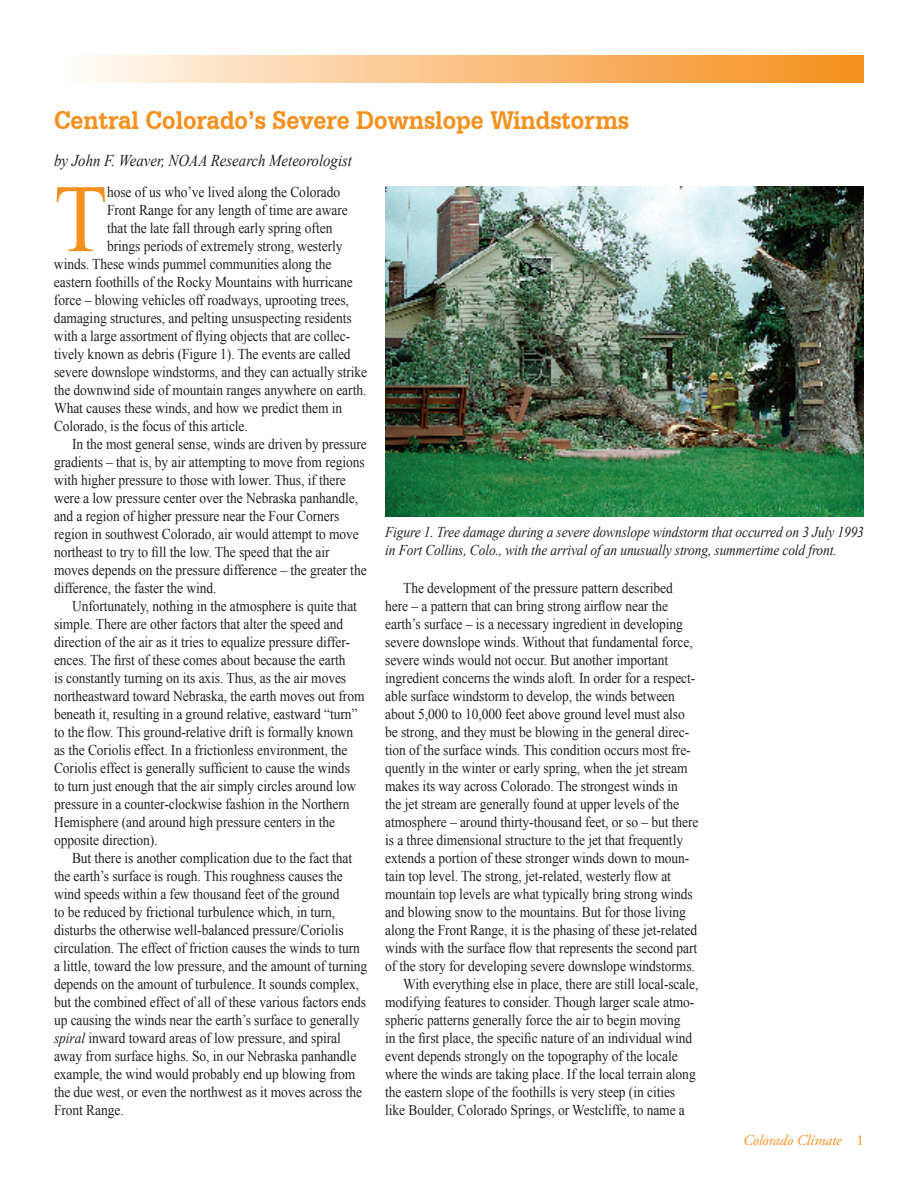
<style>
.page{position:relative;width:918px;height:1188px;background:#fff}
.page>*{position:absolute;margin:0;border:0;box-sizing:border-box;transform-origin:0 0}
.t1{font:96.6px "Times New Roman";color:#f4901d;scale:.9 1}
.t2{font:700 27px "Serifa BT";color:#f4901d;scale:.9 1}
.t3{font:italic 16.5px "Times New Roman";color:#231f20;scale:.9 1}
.t4{font:15px "Times New Roman";letter-spacing:-.005em;color:#231f20;scale:.9 1}
.t5{font:italic 15px/18px "Times New Roman";letter-spacing:-.01em;color:#231f20;scale:.9 1}
.t6{font:italic 15px "Adobe Garamond";color:#f4901d}
.s1{font-style:italic}
.s2{font-style:normal}
</style>
<div class="page">
<div style="left:54px;top:55px;width:810px;height:27px;background:linear-gradient(to right,#fffcf8,#f58c19)"></div>
<img style="left:385px;top:187px;width:479px;height:329px">
<h2 class="t2" style="left:54px;top:103px;width:641px">Central Colorado’s Severe Downslope Windstorms</h2>
<p class="t3" style="left:54px;top:149px;width:333px">by John F. Weaver, NOAA Research Meteorologist</p>
<h1 class="t1" style="left:54px;top:154px;width:60px">T</h1>
<p class="t4" style="left:107px;top:182px;width:260px">hose of us who’ve lived along the Colorado</p>
<p class="t4" style="left:107px;top:200px;width:269px">Front Range for any length of time are aware</p>
<p class="t4" style="left:107px;top:218px;width:252px">that the late fall through early spring often</p>
<p class="t4" style="left:107px;top:236px;width:263px">brings periods of extremely strong, westerly</p>
<p class="t4" style="left:54px;top:254px;width:310px">winds. These winds pummel communities along the</p>
<p class="t4" style="left:54px;top:272px;width:334px">eastern foothills of the Rocky Mountains with hurricane</p>
<p class="t4" style="left:54px;top:290px;width:329px">force – blowing vehicles off roadways, uprooting trees,</p>
<p class="t4" style="left:54px;top:308px;width:332px">damaging structures, and pelting unsuspecting residents</p>
<p class="t4" style="left:54px;top:326px;width:331px">with a large assortment of flying objects that are collec-</p>
<p class="t4" style="left:54px;top:344px;width:331px">tively known as debris (Figure 1). The events are called</p>
<p class="t4" style="left:54px;top:362px;width:350px">severe downslope windstorms, and they can actually strike</p>
<p class="t4" style="left:54px;top:380px;width:349px">the downwind side of mountain ranges anywhere on earth.</p>
<p class="t4" style="left:54px;top:398px;width:322px">What causes these winds, and how we predict them in</p>
<p class="t4" style="left:54px;top:416px;width:217px">Colorado, is the focus of this article.</p>
<p class="t4" style="left:72px;top:434px;width:329px">In the most general sense, winds are driven by pressure</p>
<p class="t4" style="left:54px;top:452px;width:347px">gradients – that is, by air attempting to move from regions</p>
<p class="t4" style="left:54px;top:470px;width:326px">with higher pressure to those with lower. Thus, if there</p>
<p class="t4" style="left:54px;top:488px;width:339px">were a low pressure center over the Nebraska panhandle,</p>
<p class="t4" style="left:54px;top:506px;width:319px">and a region of higher pressure near the Four Corners</p>
<p class="t4" style="left:54px;top:524px;width:340px">region in southwest Colorado, air would attempt to move</p>
<p class="t4" style="left:54px;top:542px;width:308px">northeast to try to fill the low. The speed that the air</p>
<p class="t4" style="left:54px;top:560px;width:349px">moves depends on the pressure difference – the greater the</p>
<p class="t4" style="left:54px;top:578px;width:182px">difference, the faster the wind.</p>
<p class="t4" style="left:72px;top:596px;width:318px">Unfortunately, nothing in the atmosphere is quite that</p>
<p class="t4" style="left:54px;top:614px;width:323px">simple. There are other factors that alter the speed and</p>
<p class="t4" style="left:54px;top:632px;width:330px">direction of the air as it tries to equalize pressure differ-</p>
<p class="t4" style="left:54px;top:650px;width:326px">ences. The first of these comes about because the earth</p>
<p class="t4" style="left:54px;top:668px;width:326px">is constantly turning on its axis. Thus, as the air moves</p>
<p class="t4" style="left:54px;top:686px;width:347px">northeastward toward Nebraska, the earth moves out from</p>
<p class="t4" style="left:54px;top:704px;width:339px">beneath it, resulting in a ground relative, eastward “turn”</p>
<p class="t4" style="left:54px;top:722px;width:334px">to the flow. This ground-relative drift is formally known</p>
<p class="t4" style="left:54px;top:740px;width:328px">as the Coriolis effect. In a frictionless environment, the</p>
<p class="t4" style="left:54px;top:758px;width:330px">Coriolis effect is generally sufficient to cause the winds</p>
<p class="t4" style="left:54px;top:776px;width:337px">to turn just enough that the air simply circles around low</p>
<p class="t4" style="left:54px;top:794px;width:330px">pressure in a counter-clockwise fashion in the Northern</p>
<p class="t4" style="left:54px;top:812px;width:314px">Hemisphere (and around high pressure centers in the</p>
<p class="t4" style="left:54px;top:830px;width:117px">opposite direction).</p>
<p class="t4" style="left:72px;top:848px;width:313px">But there is another complication due to the fact that</p>
<p class="t4" style="left:54px;top:866px;width:323px">the earth’s surface is rough. This roughness causes the</p>
<p class="t4" style="left:54px;top:884px;width:319px">wind speeds within a few thousand feet of the ground</p>
<p class="t4" style="left:54px;top:902px;width:314px">to be reduced by frictional turbulence which, in turn,</p>
<p class="t4" style="left:54px;top:920px;width:323px">disturbs the otherwise well-balanced pressure/Coriolis</p>
<p class="t4" style="left:54px;top:938px;width:341px">circulation. The effect of friction causes the winds to turn</p>
<p class="t4" style="left:54px;top:956px;width:350px">a little, toward the low pressure, and the amount of turning</p>
<p class="t4" style="left:54px;top:974px;width:341px">depends on the amount of turbulence. It sounds complex,</p>
<p class="t4" style="left:54px;top:992px;width:348px">but the combined effect of all of these various factors ends</p>
<p class="t4" style="left:54px;top:1010px;width:341px">up causing the winds near the earth’s surface to generally</p>
<p class="t4" style="left:54px;top:1028px;width:320px"><span class="s1">spiral</span> inward toward areas of low pressure, and spiral</p>
<p class="t4" style="left:54px;top:1046px;width:337px">away from surface highs. So, in our Nebraska panhandle</p>
<p class="t4" style="left:54px;top:1064px;width:336px">example, the wind would probably end up blowing from</p>
<p class="t4" style="left:54px;top:1082px;width:344px">the due west, or even the northwest as it moves across the</p>
<p class="t4" style="left:54px;top:1100px;width:79px">Front Range.</p>
<p class="t5" style="left:385px;top:522px;width:534px">Figure 1. Tree damage during a severe downslope windstorm that occurred on 3 July 1993 in Fort Collins, Colo., with the arrival of an unusually strong, summertime cold front.</p>
<p class="t4" style="left:403px;top:578px;width:301px">The development of the pressure pattern described</p>
<p class="t4" style="left:385px;top:596px;width:316px">here – a pattern that can bring strong airflow near the</p>
<p class="t4" style="left:385px;top:614px;width:332px">earth’s surface – is a necessary ingredient in developing</p>
<p class="t4" style="left:385px;top:632px;width:343px">severe downslope winds. Without that fundamental force,</p>
<p class="t4" style="left:385px;top:650px;width:316px">severe winds would not occur. But another important</p>
<p class="t4" style="left:385px;top:668px;width:346px">ingredient concerns the winds aloft. In order for a respect-</p>
<p class="t4" style="left:385px;top:686px;width:323px">able surface windstorm to develop, the winds between</p>
<p class="t4" style="left:385px;top:704px;width:335px">about 5,000 to 10,000 feet above ground level must also</p>
<p class="t4" style="left:385px;top:722px;width:339px">be strong, and they must be blowing in the general direc-</p>
<p class="t4" style="left:385px;top:740px;width:341px">tion of the surface winds. This condition occurs most fre-</p>
<p class="t4" style="left:385px;top:758px;width:338px">quently in the winter or early spring, when the jet stream</p>
<p class="t4" style="left:385px;top:776px;width:327px">makes its way across Colorado. The strongest winds in</p>
<p class="t4" style="left:385px;top:794px;width:328px">the jet stream are generally found at upper levels of the</p>
<p class="t4" style="left:385px;top:812px;width:350px">atmosphere – around thirty-thousand feet, or so – but there</p>
<p class="t4" style="left:385px;top:830px;width:333px">is a three dimensional structure to the jet that frequently</p>
<p class="t4" style="left:385px;top:848px;width:339px">extends a portion of these stronger winds down to moun-</p>
<p class="t4" style="left:385px;top:866px;width:319px">tain top level. The strong, jet-related, westerly flow at</p>
<p class="t4" style="left:385px;top:884px;width:343px">mountain top levels are what typically bring strong winds</p>
<p class="t4" style="left:385px;top:902px;width:336px">and blowing snow to the mountains. But for those living</p>
<p class="t4" style="left:385px;top:920px;width:348px">along the Front Range, it is the phasing of these jet-related</p>
<p class="t4" style="left:385px;top:938px;width:348px">winds with the surface flow that represents the second part</p>
<p class="t4" style="left:385px;top:956px;width:346px">of the story for developing severe downslope windstorms.</p>
<p class="t4" style="left:403px;top:974px;width:330px">With everything else in place, there are still local-scale,</p>
<p class="t4" style="left:385px;top:992px;width:345px">modifying features to consider. Though larger scale atmo-</p>
<p class="t4" style="left:385px;top:1010px;width:330px">spheric patterns generally force the air to begin moving</p>
<p class="t4" style="left:385px;top:1028px;width:343px">in the first place, the specific nature of an individual wind</p>
<p class="t4" style="left:385px;top:1046px;width:327px">event depends strongly on the topography of the locale</p>
<p class="t4" style="left:385px;top:1064px;width:347px">where the winds are taking place. If the local terrain along</p>
<p class="t4" style="left:385px;top:1082px;width:324px">the eastern slope of the foothills is very steep (in cities</p>
<p class="t4" style="left:385px;top:1100px;width:335px">like Boulder, Colorado Springs, or Westcliffe, to name a</p>
<p class="t6" style="left:743px;top:1132px;width:122px">Colorado Climate <span class="s2">1</span></p>
</div>
